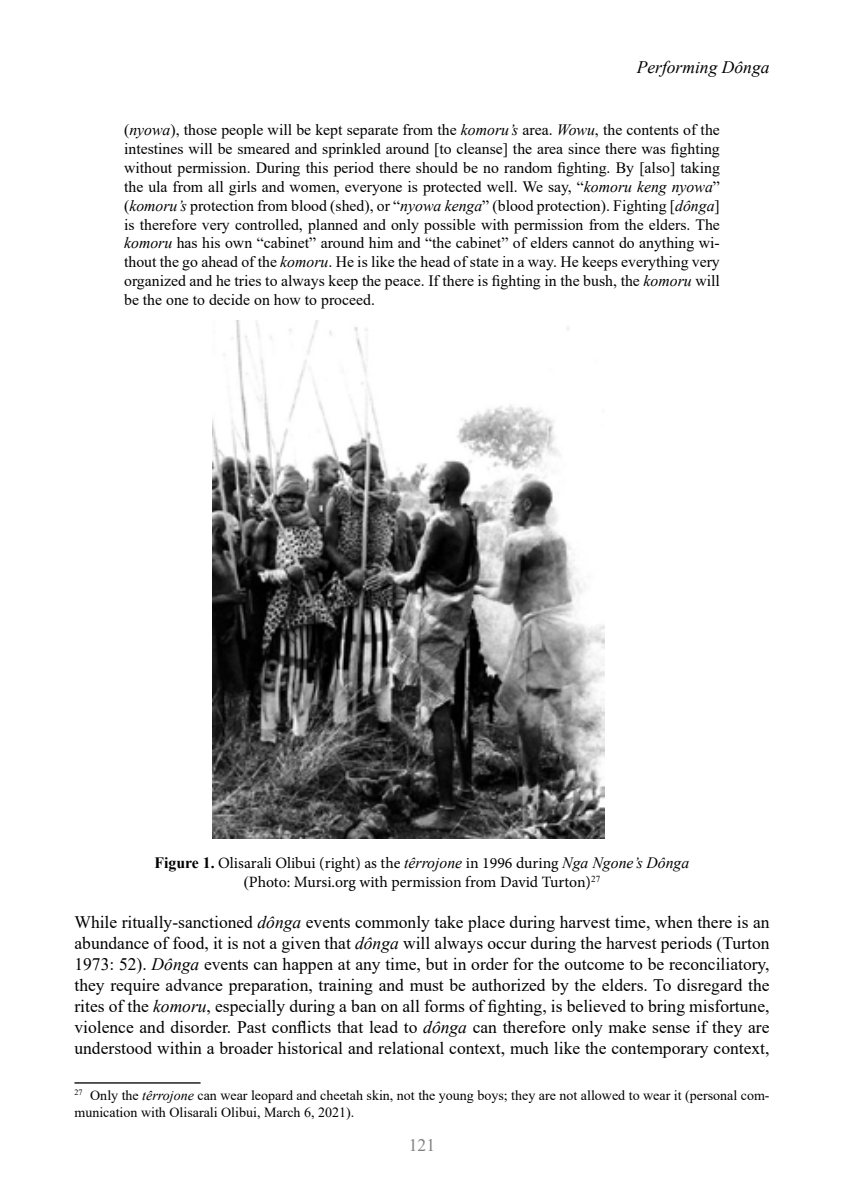
<style>
.page{position:relative;width:844px;height:1191px;background:#fff}
.page>*{position:absolute;margin:0;border:0;box-sizing:border-box;transform-origin:0 0}
.t1{font:17.5px/21px "Times New Roman";color:#000;text-align:justify}
.t2{font:italic 17.5px "Times New Roman";color:#000}
.t3{font:17.5px "Times New Roman";color:#808080}
.Stile_cit{font:15.75px/18.9px "Times New Roman";color:#000;text-align:justify}
.t4{font:15.75px/18.9px "Minion Pro";color:#000;text-align:center}
.Stile_note{font:14px/16.8px "Times New Roman";color:#000}
.s1{font-style:italic}
.s2{font-family:"Times New Roman";font-weight:700}
.s3{font-family:"Times New Roman";font-style:italic}
.s4{font-family:"Times New Roman"}
</style>
<div class="page">
<hr style="left:74px;top:1082px;width:126px;height:1px;background:#000">
<img style="left:213px;top:320px;width:391px;height:518px">
<p class="t2" style="left:636px;top:55px;width:134px">Performing Dônga</p>
<p class="Stile_cit" style="left:124px;top:120px;width:597px">(<span class="s1">nyowa</span>), those people will be kept separate from the <span class="s1">komoru’s</span> area. <span class="s1">Wowu</span>, the contents of the intestines will be smeared and sprinkled around [to cleanse] the area since there was fighting without permission. During this period there should be no random fighting. By [also] taking the ula from all girls and women, everyone is protected well. We say, “<span class="s1">komoru keng nyowa</span>” (<span class="s1">komoru’s</span> protection from blood (shed), or “<span class="s1">nyowa kenga</span>” (blood protection). Fighting [<span class="s1">dônga</span>] is therefore very controlled, planned and only possible with permission from the elders. The <span class="s1">komoru</span> has his own “cabinet” around him and “the cabinet” of elders cannot do anything wi&shy;thout the go ahead of the <span class="s1">komoru</span>. He is like the head of state in a way. He keeps everything very organized and he tries to always keep the peace. If there is fighting in the bush, the <span class="s1">komoru</span> will be the one to decide on how to proceed.</p>
<p class="t4" style="left:154px;top:854px;width:536px"><span class="s2">Figure 1.</span> Olisarali Olibui (right) as the <span class="s3">têrrojone</span> in 1996 during <span class="s3">Nga Ngone’s Dônga </span><span class="s4">(</span>Photo: Mursi.org with permission from David Turton)<sup>27</sup></p>
<p class="t1" style="left:74px;top:911px;width:696px">While ritually-sanctioned <span class="s1">dônga</span> events commonly take place during harvest time, when there is an abundance of food, it is not a given that <span class="s1">dônga</span> will always occur during the harvest periods (Turton 1973: 52). <span class="s1">Dônga</span> events can happen at any time, but in order for the outcome to be reconciliatory, they require advance preparation, training and must be authorized by the elders. To disregard the rites of the <span class="s1">komoru</span>, especially during a ban on all forms of fighting, is believed to bring misfortune, violence and disorder. Past conflicts that lead to <span class="s1">dônga</span> can therefore only make sense if they are understood within a broader historical and relational context, much like the contemporary context,</p>
<p class="Stile_note" style="left:74px;top:1086px;width:696px"><sup>27</sup> Only the <span class="s1">têrrojone</span> can wear leopard and cheetah skin, not the young boys; they are not allowed to wear it (personal com&shy;munication with Olisarali Olibui, March 6, 2021).</p>
<p class="t3" style="left:409px;top:1132px;width:28px">121</p>
</div>
